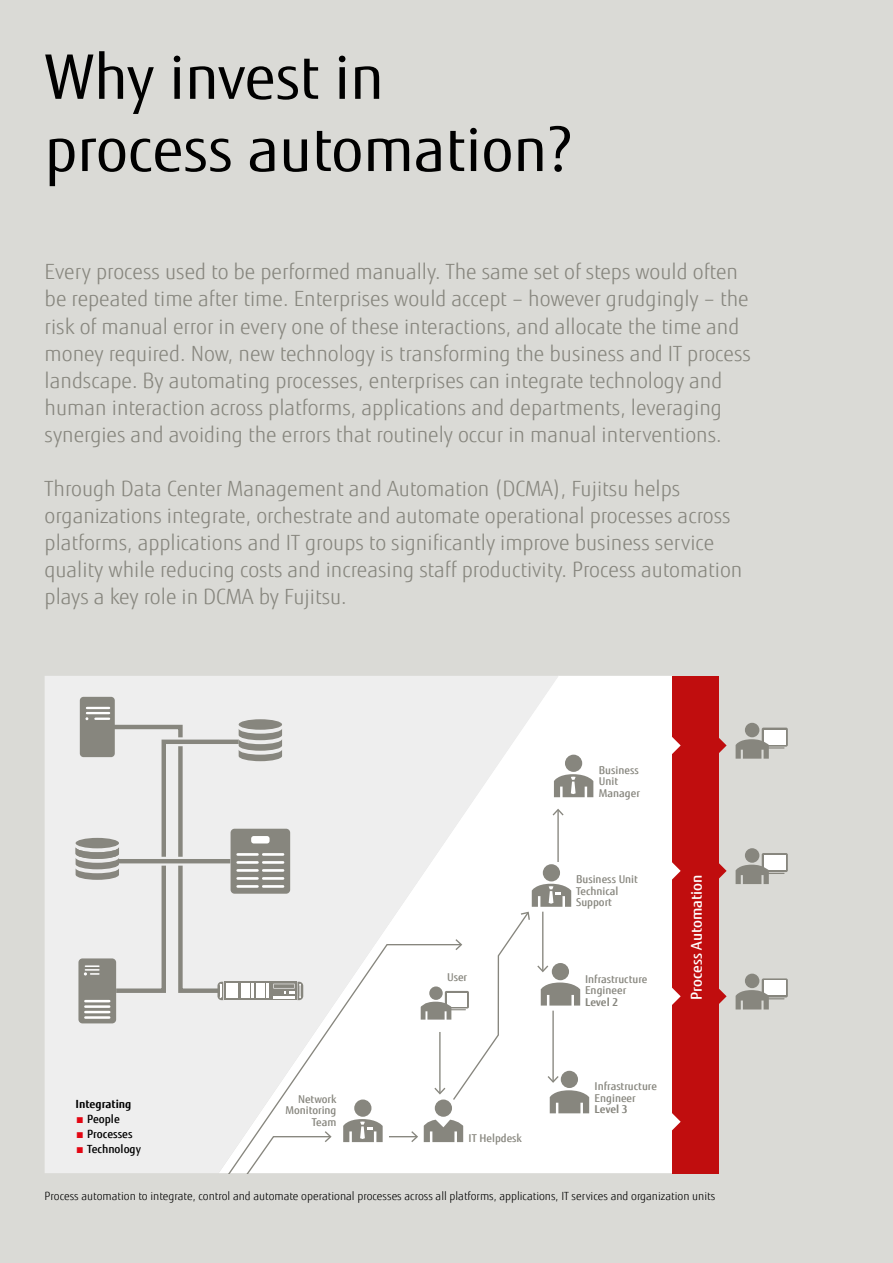
<style>
.page{position:relative;width:893px;height:1263px;background:#dadad6}
.page>*{position:absolute;margin:0;border:0;box-sizing:border-box;transform-origin:0 0}
.t1{font:61.5px/72.2px "Fujitsu Sans";color:#000}
.t2{font:300 21px/27.2px "Fujitsu Sans";color:#87867e}
.t3{font:500 14.85px "Fujitsu Sans";color:#fff}
.t4{font:300 11.25px "Fujitsu Sans";color:#000}
.t5{font:500 11.25px "Fujitsu Sans";color:#000}
.t6{font:700 11.25px "Fujitsu Sans";color:#000}
.t7{font:500 10.8px/11.6px "Fujitsu Sans";color:#87867e}
.t8{font:700 10.8px "Fujitsu Sans";letter-spacing:-.01em;color:#87867e}
.s1{color:#e30613}
</style>
<div class="page">
<div style="left:559px;top:676px;width:114px;height:497px;background:#fff"></div>
<svg style="left:45px;top:676px;width:514px;height:497px;background:#f1f1f1"></svg>
<div style="left:80px;top:697px;width:35px;height:60px;background:#87867e;border-radius:4px"></div>
<hr style="left:87px;top:707px;width:22px;height:2px;background:#fff">
<hr style="left:87px;top:712px;width:22px;height:2px;background:#fff">
<svg style="left:78px;top:958px;width:38px;height:65px"></svg>
<hr style="left:85px;top:1000px;width:24px;height:2px;background:#fff">
<hr style="left:85px;top:1005px;width:24px;height:3px;background:#fff">
<hr style="left:85px;top:1011px;width:24px;height:2px;background:#fff">
<hr style="left:85px;top:1016px;width:24px;height:3px;background:#fff">
<svg style="left:76px;top:717px;width:227px;height:283px;background:#dddddb"></svg>
<div style="left:231px;top:829px;width:59px;height:65px;background:#87867e;border-radius:4px"></div>
<hr style="left:238px;top:853px;width:19px;height:3px;background:#fff">
<hr style="left:238px;top:861px;width:19px;height:3px;background:#fff">
<hr style="left:238px;top:869px;width:19px;height:3px;background:#fff">
<hr style="left:238px;top:877px;width:19px;height:3px;background:#fff">
<hr style="left:238px;top:885px;width:19px;height:3px;background:#fff">
<hr style="left:263px;top:853px;width:20px;height:3px;background:#fff">
<hr style="left:263px;top:861px;width:20px;height:3px;background:#fff">
<hr style="left:263px;top:869px;width:20px;height:3px;background:#fff">
<hr style="left:263px;top:877px;width:20px;height:3px;background:#fff">
<hr style="left:263px;top:885px;width:20px;height:3px;background:#fff">
<div style="left:251px;top:836px;width:19px;height:7px;background:#fff;border-radius:3px"></div>
<div style="left:565px;top:755px;width:17px;height:17px;background:#87867e;border-radius:50%"></div>
<svg style="left:554px;top:774px;width:39px;height:23px"></svg>
<div style="left:543px;top:864px;width:17px;height:17px;background:#87867e;border-radius:50%"></div>
<svg style="left:462px;top:1120px;width:1px;height:22px"></svg>
<div style="left:673px;top:676px;width:46px;height:497px;background:#c00d0e"></div>
<svg style="left:670px;top:1111px;width:11px;height:21px"></svg>
<svg style="left:670px;top:985px;width:11px;height:22px"></svg>
<svg style="left:670px;top:735px;width:11px;height:21px"></svg>
<svg style="left:670px;top:860px;width:11px;height:22px"></svg>
<svg style="left:762px;top:978px;width:26px;height:19px"></svg>
<div style="left:764px;top:981px;width:21px;height:14px;background:#fff"></div>
<div style="left:745px;top:974px;width:14px;height:14px;background:#87867e;border-radius:50%"></div>
<svg style="left:736px;top:990px;width:48px;height:19px"></svg>
<svg style="left:719px;top:989px;width:8px;height:15px"></svg>
<svg style="left:762px;top:728px;width:26px;height:19px"></svg>
<div style="left:764px;top:730px;width:21px;height:14px;background:#fff"></div>
<div style="left:745px;top:723px;width:14px;height:14px;background:#87867e;border-radius:50%"></div>
<svg style="left:736px;top:739px;width:48px;height:20px"></svg>
<svg style="left:719px;top:738px;width:8px;height:15px"></svg>
<svg style="left:762px;top:853px;width:26px;height:19px"></svg>
<div style="left:764px;top:855px;width:21px;height:15px;background:#fff"></div>
<div style="left:745px;top:848px;width:14px;height:15px;background:#87867e;border-radius:50%"></div>
<svg style="left:736px;top:865px;width:48px;height:19px"></svg>
<svg style="left:719px;top:863px;width:8px;height:16px"></svg>
<svg style="left:208px;top:943px;width:254px;height:230px;background:#f0f0f0"></svg>
<svg style="left:226px;top:1131px;width:106px;height:42px;background:#f7f7f7"></svg>
<svg style="left:389px;top:1131px;width:29px;height:11px"></svg>
<hr style="left:557px;top:810px;width:2px;height:52px;background:#87867e">
<svg style="left:553px;top:809px;width:11px;height:6px"></svg>
<svg style="left:421px;top:884px;width:168px;height:229px;background:#f1f1f0"></svg>
<h1 class="t1" style="left:45px;top:42px;width:529px">Why invest in process automation?</h1>
<p class="t2" style="left:45px;top:259px;width:708px">Every process used to be performed manually. The same set of steps would often be repeated time after time. Enterprises would accept – however grudgingly – the risk of manual error in every one of these interactions, and allocate the time and money required. Now, new technology is transforming the business and IT process landscape. By automating processes, enterprises can integrate technology and human interaction across platforms, applications and departments, leveraging synergies and avoiding the errors that routinely occur in manual interventions.</p>
<p class="t2" style="left:45px;top:475px;width:699px">Through Data Center Management and Automation (DCMA), Fujitsu helps organizations integrate, orchestrate and automate operational processes across platforms, applications and IT groups to significantly improve business service quality while reducing costs and increasing staff productivity. Process automation plays a key role in DCMA by Fujitsu.</p>
<p class="t6" style="left:76px;top:1097px;width:57px">Integrating</p>
<p class="t5" style="left:76px;top:1112px;width:46px"><span class="s1">■</span> People</p>
<p class="t5" style="left:76px;top:1127px;width:59px"><span class="s1">■</span> Processes</p>
<p class="t5" style="left:76px;top:1142px;width:67px"><span class="s1">■</span> Technology</p>
<p class="t7" style="left:285px;top:1093px;width:53px;text-align:right">Network<br>Monitoring<br>Team</p>
<p class="t7" style="left:447px;top:971px;width:22px">User</p>
<p class="t7" style="left:469px;top:1132px;width:55px">IT Helpdesk</p>
<p class="t7" style="left:599px;top:764px;width:43px">Business<br>Unit<br>Manager</p>
<p class="t7" style="left:576px;top:874px;width:63px">Business Unit<br>Technical<br>Support</p>
<p class="t7" style="left:585px;top:973px;width:64px">Infrastructure<br>Engineer</p>
<p class="t8" style="left:585px;top:995px;width:35px">Level 2</p>
<p class="t7" style="left:595px;top:1080px;width:64px">Infrastructure<br>Engineer</p>
<p class="t8" style="left:595px;top:1102px;width:35px">Level 3</p>
<p class="t3" style="left:687px;top:1000px;width:126px;rotate:-90deg">Process Automation</p>
<p class="t4" style="left:45px;top:1189px;width:672px">Process automation to integrate, control and automate operational processes across all platforms, applications, IT services and organization units</p>
</div>
